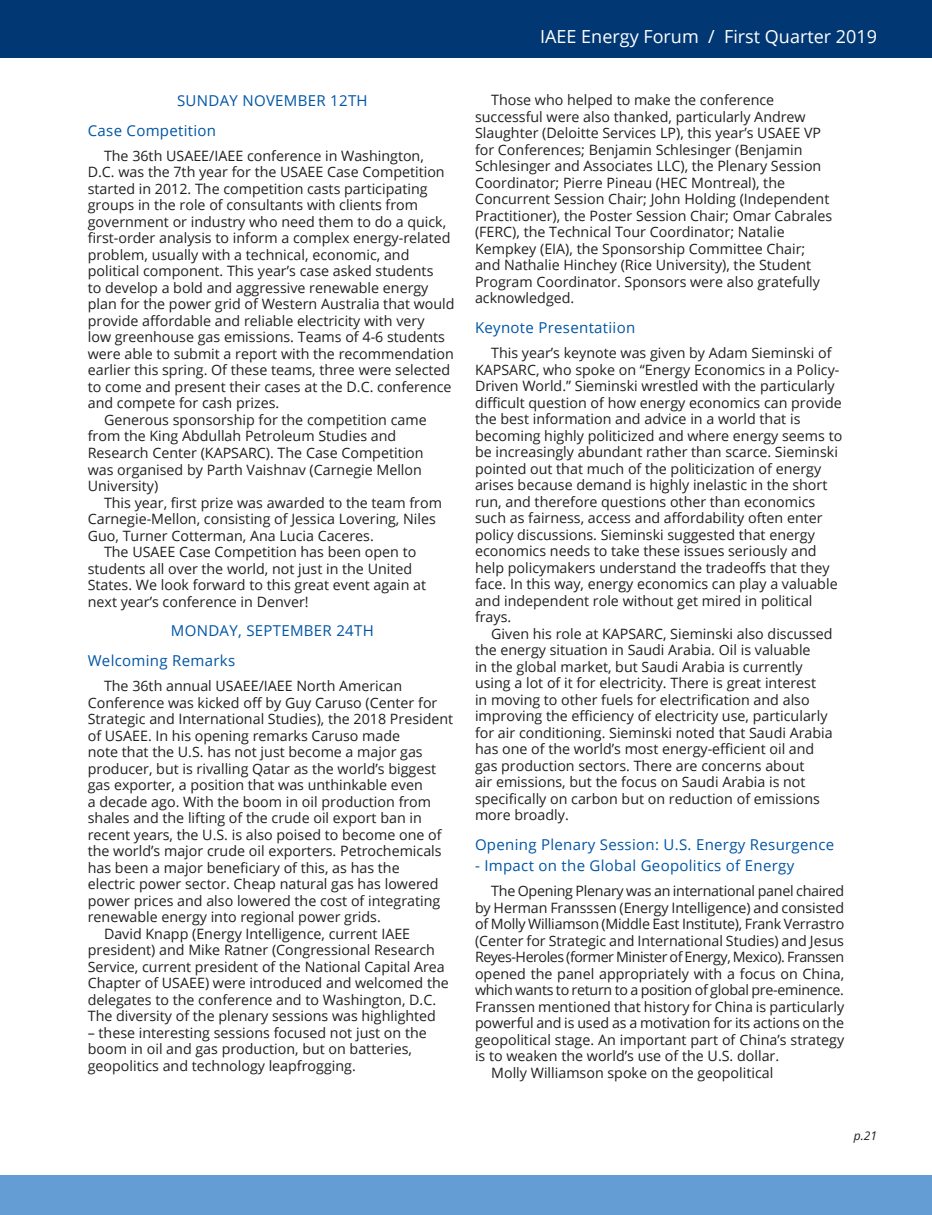
<style>
.page{position:relative;width:932px;height:1215px;background:#fff}
.page>*{position:absolute;margin:0;border:0;box-sizing:border-box;transform-origin:0 0}
.t1{font:18px "Open Sans";color:#fff}
.t2{font:15px/29.7px "Open Sans";letter-spacing:.02em;color:#0155a5}
.t3{font:14.25px/16.5px "Open Sans";color:#231f20}
.t4{font:14.25px "Open Sans";letter-spacing:-.02em;color:#231f20}
.t5{font:14.25px "Open Sans";letter-spacing:-.03em;color:#231f20}
.t6{font:italic 12px "Open Sans";color:#231f20}
</style>
<div class="page">
<div style="left:0;top:1176px;width:14px;height:39px;background:#639dd4"></div>
<div style="left:0;top:1px;width:14px;height:57px;background:#013874"></div>
<div style="left:14px;top:1176px;width:918px;height:39px;background:#639dd4"></div>
<div style="left:14px;top:1px;width:918px;height:57px;background:#013874"></div>
<p class="t2" style="left:88px;top:85px;width:281px;text-indent:89px">SUNDAY NOVEMBER 12TH<br>Case Competition</p>
<p class="t3" style="left:104px;top:147px;width:321px">The 36th USAEE/IAEE conference in Washington,</p>
<p class="t3" style="left:88px;top:164px;width:358px">D.C. was the 7th year for the USAEE Case Competition</p>
<p class="t3" style="left:88px;top:180px;width:341px">started in 2012. The competition casts participating</p>
<p class="t3" style="left:88px;top:197px;width:332px">groups in the role of consultants with clients from</p>
<p class="t3" style="left:88px;top:213px;width:360px">government or industry who need them to do a quick,</p>
<p class="t3" style="left:88px;top:230px;width:364px">first-order analysis to inform a complex energy-related</p>
<p class="t3" style="left:88px;top:246px;width:323px">problem, usually with a technical, economic, and</p>
<p class="t3" style="left:88px;top:263px;width:347px">political component. This year’s case asked students</p>
<p class="t3" style="left:88px;top:279px;width:342px">to develop a bold and aggressive renewable energy</p>
<p class="t3" style="left:88px;top:296px;width:368px">plan for the power grid of Western Australia that would</p>
<p class="t3" style="left:88px;top:312px;width:338px">provide affordable and reliable electricity with very</p>
<p class="t3" style="left:88px;top:329px;width:359px">low greenhouse gas emissions. Teams of 4-6 students</p>
<p class="t3" style="left:88px;top:345px;width:367px">were able to submit a report with the recommendation</p>
<p class="t3" style="left:88px;top:362px;width:364px">earlier this spring. Of these teams, three were selected</p>
<p class="t3" style="left:88px;top:378px;width:365px">to come and present their cases at the D.C. conference</p>
<p class="t3" style="left:88px;top:395px;width:193px">and compete for cash prizes.</p>
<p class="t3" style="left:104px;top:411px;width:324px">Generous sponsorship for the competition came</p>
<p class="t3" style="left:88px;top:428px;width:310px">from the King Abdullah Petroleum Studies and</p>
<p class="t3" style="left:88px;top:444px;width:337px">Research Center (KAPSARC). The Case Competition</p>
<p class="t3" style="left:88px;top:461px;width:335px">was organised by Parth Vaishnav (Carnegie Mellon</p>
<p class="t3" style="left:88px;top:477px;width:72px">University)</p>
<p class="t3" style="left:104px;top:494px;width:339px">This year, first prize was awarded to the team from</p>
<p class="t3" style="left:88px;top:510px;width:349px">Carnegie-Mellon, consisting of Jessica Lovering, Niles</p>
<p class="t3" style="left:88px;top:527px;width:287px">Guo, Turner Cotterman, Ana Lucia Caceres.</p>
<p class="t3" style="left:104px;top:543px;width:314px">The USAEE Case Competition has been open to</p>
<p class="t3" style="left:88px;top:560px;width:326px">students all over the world, not just in the United</p>
<p class="t3" style="left:88px;top:576px;width:340px">States. We look forward to this great event again at</p>
<p class="t3" style="left:88px;top:593px;width:222px">next year’s conference in Denver!</p>
<p class="t2" style="left:88px;top:616px;width:287px;text-indent:83px">MONDAY, SEPTEMBER 24TH<br>Welcoming Remarks</p>
<p class="t3" style="left:104px;top:677px;width:300px">The 36th annual USAEE/IAEE North American</p>
<p class="t3" style="left:88px;top:694px;width:351px">Conference was kicked off by Guy Caruso (Center for</p>
<p class="t3" style="left:88px;top:710px;width:367px">Strategic and International Studies), the 2018 President</p>
<p class="t3" style="left:88px;top:727px;width:314px">of USAEE. In his opening remarks Caruso made</p>
<p class="t3" style="left:88px;top:743px;width:336px">note that the U.S. has not just become a major gas</p>
<p class="t3" style="left:88px;top:760px;width:350px">producer, but is rivalling Qatar as the world’s biggest</p>
<p class="t3" style="left:88px;top:776px;width:336px">gas exporter, a position that was unthinkable even</p>
<p class="t3" style="left:88px;top:793px;width:345px">a decade ago. With the boom in oil production from</p>
<p class="t3" style="left:88px;top:809px;width:335px">shales and the lifting of the crude oil export ban in</p>
<p class="t3" style="left:88px;top:826px;width:355px">recent years, the U.S. is also poised to become one of</p>
<p class="t3" style="left:88px;top:842px;width:355px">the world’s major crude oil exporters. Petrochemicals</p>
<p class="t3" style="left:88px;top:859px;width:313px">has been a major beneficiary of this, as has the</p>
<p class="t3" style="left:88px;top:875px;width:352px">electric power sector. Cheap natural gas has lowered</p>
<p class="t3" style="left:88px;top:892px;width:354px">power prices and also lowered the cost of integrating</p>
<p class="t3" style="left:88px;top:908px;width:294px">renewable energy into regional power grids.</p>
<p class="t3" style="left:104px;top:925px;width:308px">David Knapp (Energy Intelligence, current IAEE</p>
<p class="t3" style="left:88px;top:941px;width:349px">president) and Mike Ratner (Congressional Research</p>
<p class="t3" style="left:88px;top:958px;width:358px">Service, current president of the National Capital Area</p>
<p class="t3" style="left:88px;top:974px;width:362px">Chapter of USAEE) were introduced and welcomed the</p>
<p class="t3" style="left:88px;top:991px;width:350px">delegates to the conference and to Washington, D.C.</p>
<p class="t3" style="left:88px;top:1007px;width:350px">The diversity of the plenary sessions was highlighted</p>
<p class="t3" style="left:88px;top:1024px;width:340px">– these interesting sessions focused not just on the boom in oil and gas production, but on batteries, geopolitics and technology leapfrogging.</p>
<p class="t1" style="left:540px;top:25px;width:338px">IAEE Energy Forum / First Quarter 2019</p>
<p class="t3" style="left:475px;top:92px;width:359px;text-indent:16px">Those who helped to make the conference successful were also thanked, particularly Andrew Slaughter (Deloitte Services LP), this year’s USAEE VP for Conferences; Benjamin Schlesinger (Benjamin Schlesinger and Associates LLC), the Plenary Session Coordinator; Pierre Pineau (HEC Montreal), the Concurrent Session Chair; John Holding (Independent Practitioner), the Poster Session Chair; Omar Cabrales (FERC), the Technical Tour Coordinator; Natalie Kempkey (EIA), the Sponsorship Committee Chair; and Nathalie Hinchey (Rice University), the Student Program Coordinator. Sponsors were also gratefully acknowledged.</p>
<p class="t2" style="left:475px;top:312px;width:162px">Keynote Presentatiion</p>
<p class="t3" style="left:475px;top:345px;width:369px;text-indent:16px">This year’s keynote was given by Adam Sieminski of KAPSARC, who spoke on “Energy Economics in a Policy-Driven World.” Sieminski wrestled with the particularly difficult question of how energy economics can provide the best information and advice in a world that is becoming highly politicized and where energy seems to be increasingly abundant rather than scarce. Sieminski pointed out that much of the politicization of energy arises because demand is highly inelastic in the short run, and therefore questions other than economics such as fairness, access and affordability often enter policy discussions. Sieminski suggested that energy economics needs to take these issues seriously and help policymakers understand the tradeoffs that they face. In this way, energy economics can play a valuable and independent role without get mired in political frays.</p>
<p class="t3" style="left:475px;top:625px;width:359px;text-indent:16px">Given his role at KAPSARC, Sieminski also discussed the energy situation in Saudi Arabia. Oil is valuable<br>in the global market, but Saudi Arabia is currently using a lot of it for electricity. There is great interest<br>in moving to other fuels for electrification and also improving the efficiency of electricity use, particularly for air conditioning. Sieminski noted that Saudi Arabia has one of the world’s most energy-efficient oil and gas production sectors. There are concerns about<br>air emissions, but the focus on Saudi Arabia is not specifically on carbon but on reduction of emissions more broadly.</p>
<p class="t2" style="left:475px;top:829px;width:361px">Opening Plenary Session: U.S. Energy Resurgence</p>
<p class="t2" style="left:475px;top:850px;width:321px">- Impact on the Global Geopolitics of Energy</p>
<p class="t4" style="left:491px;top:881px;width:354px">The Opening Plenary was an international panel chaired</p>
<p class="t3" style="left:475px;top:899px;width:370px">by Herman Fransssen (Energy Intelligence) and consisted</p>
<p class="t3" style="left:475px;top:916px;width:371px">of Molly Williamson (Middle East Institute), Frank Verrastro</p>
<p class="t3" style="left:475px;top:932px;width:370px">(Center for Strategic and International Studies) and Jesus</p>
<p class="t5" style="left:475px;top:947px;width:370px">Reyes-Heroles (former Minister of Energy, Mexico). Franssen</p>
<p class="t3" style="left:475px;top:965px;width:370px">opened the panel appropriately with a focus on China,</p>
<p class="t4" style="left:475px;top:980px;width:370px">which wants to return to a position of global pre-eminence.</p>
<p class="t3" style="left:475px;top:998px;width:371px">Franssen mentioned that history for China is particularly</p>
<p class="t3" style="left:475px;top:1015px;width:371px">powerful and is used as a motivation for its actions on the</p>
<p class="t3" style="left:475px;top:1031px;width:370px">geopolitical stage. An important part of China’s strategy</p>
<p class="t3" style="left:475px;top:1048px;width:306px">is to weaken the world’s use of the U.S. dollar.</p>
<p class="t3" style="left:491px;top:1064px;width:283px">Molly Williamson spoke on the geopolitical</p>
<p class="t6" style="left:853px;top:1127px;width:25px">p.21</p>
</div>
